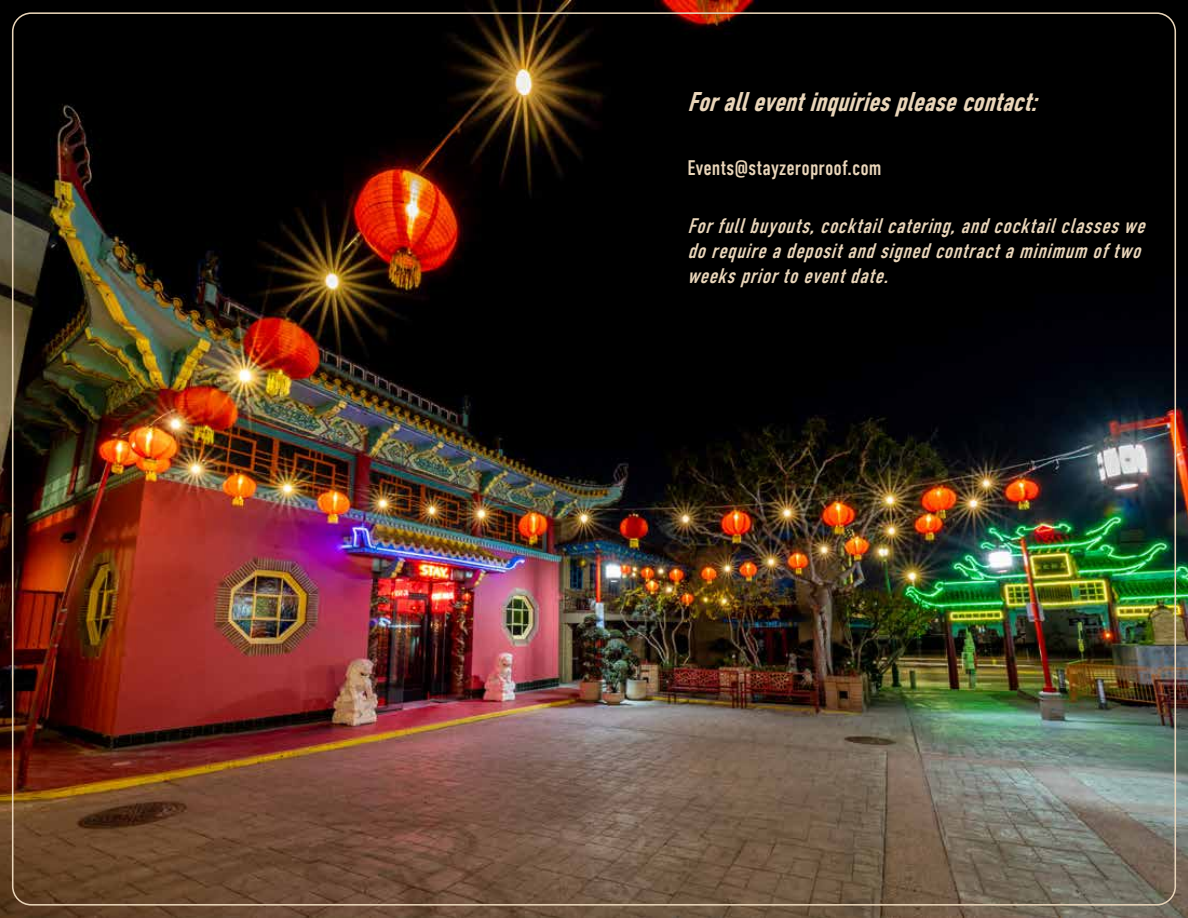
<style>
.page{position:relative;width:1188px;height:918px;background:#fff}
.page>*{position:absolute;margin:0;border:0;box-sizing:border-box;transform-origin:0 0}
.t1{font:italic 27px "DIN Condensed VF";color:#ead6ba}
.t2{font:italic 21px/25.2px "DIN Condensed VF";color:#ead6ba}
.t3{font:21px "DIN Condensed VF";letter-spacing:.01em;color:#ead6ba}
</style>
<div class="page">
<img style="left:0;top:0;width:1188px;height:918px">
<p class="t1" style="left:687px;top:86px;width:359px">Foralleventinquiriespleasecontact:</p>
<p class="t3" style="left:687px;top:156px;width:196px">Events@stayzeroproof.com</p>
<p class="t2" style="left:687px;top:214px;width:465px">Forfullbuyouts,cocktailcatering,andcocktailclasseswe dorequireadepositandsignedcontractaminimum oftwo weekspriortoeventdate.</p>
</div>
